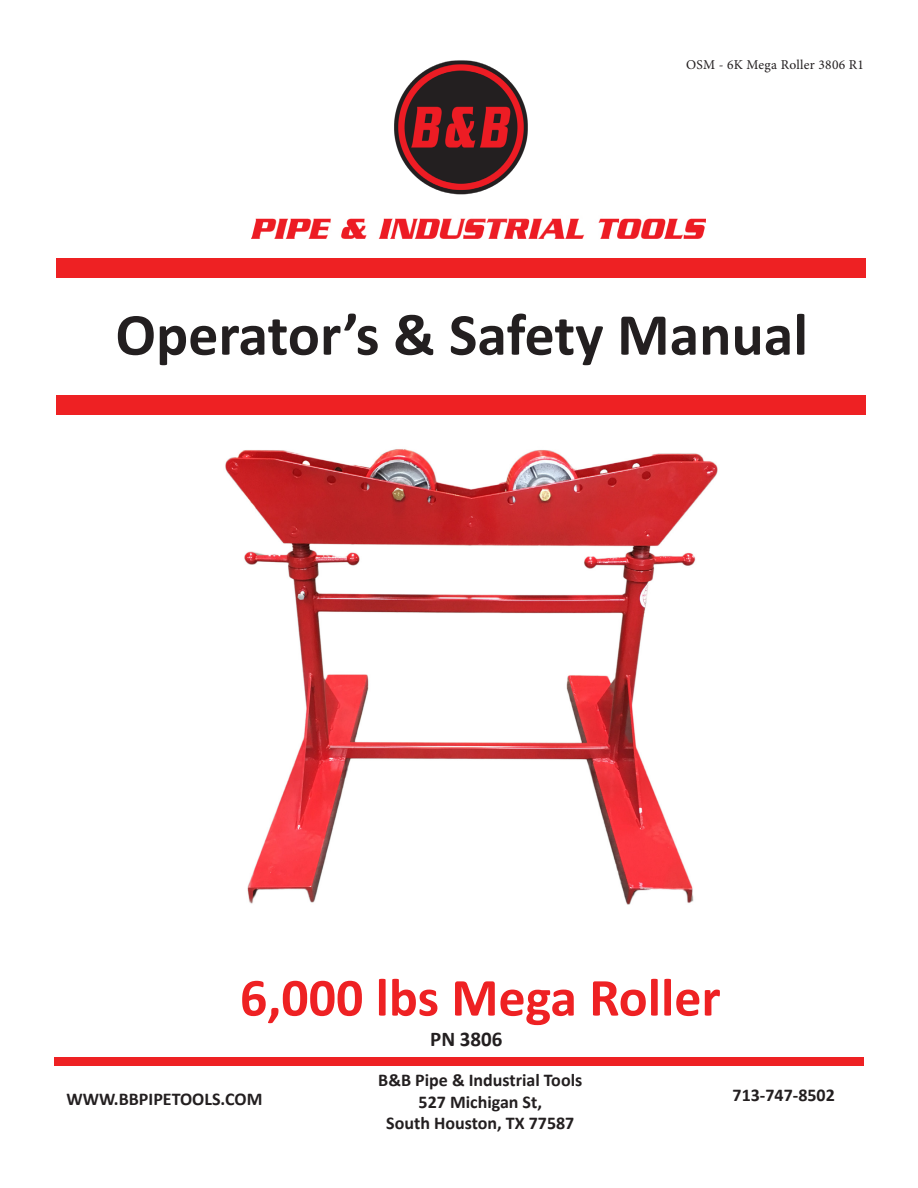
<style>
.page{position:relative;width:918px;height:1188px;background:#fff}
.page>*{position:absolute;margin:0;border:0;box-sizing:border-box;transform-origin:0 0}
.t1{font:700 60px "Calibri";color:#231f20}
.t2{font:700 54px "Calibri";color:#ee2123}
.t3{font:700 21px "Calibri";color:#231f20}
.t4{font:700 18px/21.6px "Calibri";color:#231f20;text-align:center}
.t5{font:13.5px "Minion Pro";letter-spacing:.02em;color:#231f20}
</style>
<div class="page">
<div style="left:55px;top:1058px;width:809px;height:8px;background:#ee2123"></div>
<img style="left:225px;top:449px;width:493px;height:456px">
<div style="left:56px;top:259px;width:809px;height:19px;background:#ee2123"></div>
<div style="left:57px;top:396px;width:809px;height:19px;background:#ee2123"></div>
<img style="left:394px;top:60px;width:134px;height:135px">
<img style="left:251px;top:218px;width:455px;height:21px">
<p class="t5" style="left:686px;top:56px;width:179px">OSM - 6K Mega Roller 3806 R1</p>
<p class="t1" style="left:115px;top:292px;width:694px">Operator’s &amp; Safety Manual</p>
<p class="t2" style="left:240px;top:959px;width:482px">6,000 lbs Mega Roller</p>
<p class="t4" style="left:67px;top:1089px;width:197px">WWW.BBPIPETOOLS.COM</p>
<p class="t3" style="left:430px;top:1024px;width:74px">PN 3806</p>
<p class="t4" style="left:378px;top:1070px;width:205px">B&amp;B Pipe &amp; Industrial Tools<br>527 Michigan St,<br>South Houston, TX 77587</p>
<p class="t4" style="left:733px;top:1085px;width:104px">713-747-8502</p>
</div>
